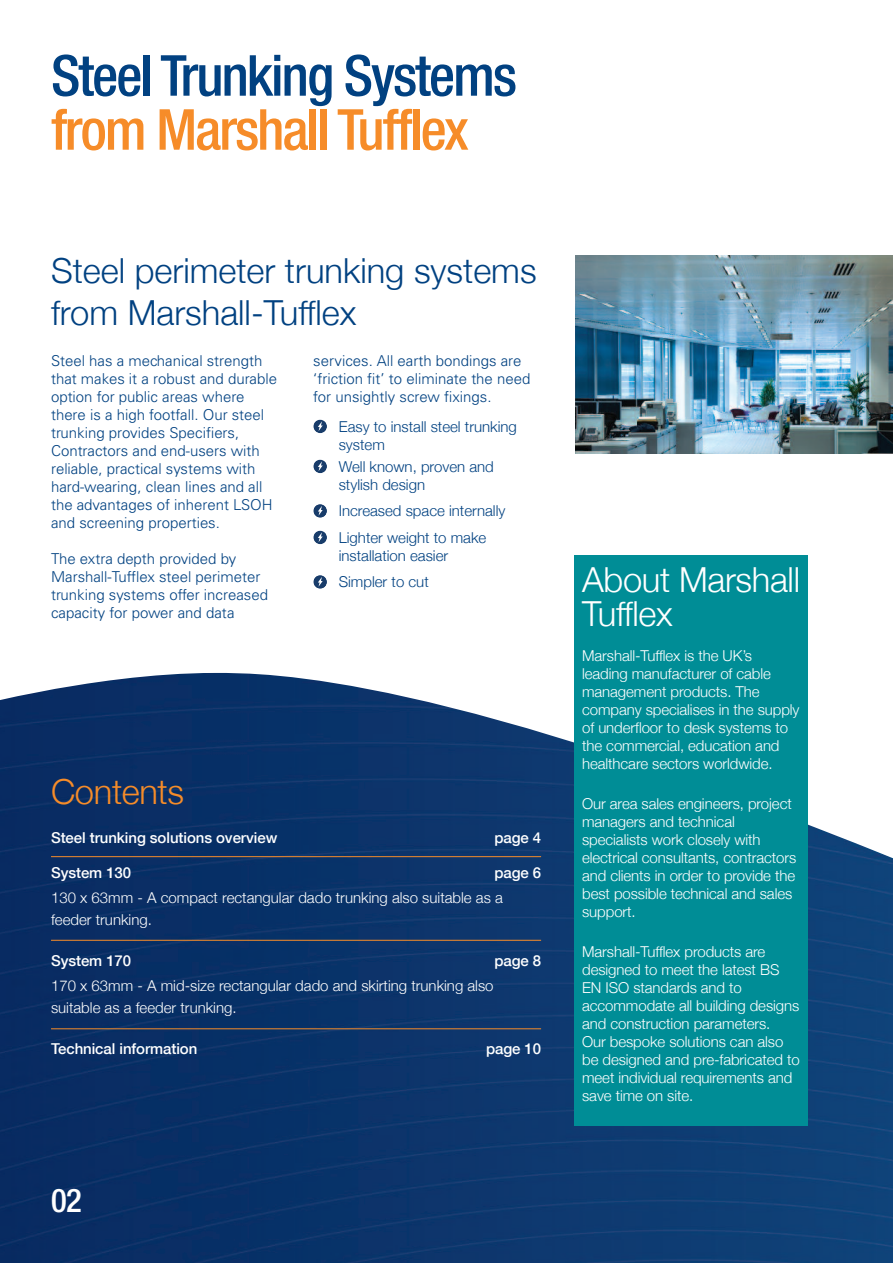
<style>
.page{position:relative;width:893px;height:1263px;background:#fff}
.page>*{position:absolute;margin:0;border:0;box-sizing:border-box;transform-origin:0 0}
.t1{font:500 condensed 56.55px "Helvetica Neue";letter-spacing:-.035em;color:#014181}
.t2{font:500 condensed 56.55px "Helvetica Neue";letter-spacing:-.035em;color:#f68c29}
.t3{font:300 34.5px/42px "Helvetica Neue";color:#014181}
.t4{font:300 34.5px/34.5px "Helvetica Neue";letter-spacing:-.01em;color:#fff}
.t5{font:300 34.5px "Helvetica Neue";letter-spacing:-.01em;color:#f68c29}
.t6{font:500 condensed 32.7px "Helvetica Neue";color:#fff}
.t7{font:300 15px/18px "Helvetica Neue";letter-spacing:-.005em;color:#fff}
.t8{font:300 15px/18px "Univers";color:#014181}
.t9{font:300 15px/18px "Helvetica Neue";color:#014181}
.t10{font:500 15px "Helvetica Neue";letter-spacing:-.005em;color:#fff}
</style>
<div class="page">
<img style="left:0;top:672px;width:893px;height:591px">
<img style="left:575px;top:255px;width:317px;height:198px">
<svg style="left:313px;top:420px;width:14px;height:13px"></svg>
<svg style="left:313px;top:460px;width:14px;height:13px"></svg>
<svg style="left:313px;top:504px;width:14px;height:14px"></svg>
<svg style="left:313px;top:531px;width:14px;height:13px"></svg>
<svg style="left:313px;top:575px;width:14px;height:14px"></svg>
<hr style="left:51px;top:856px;width:490px;height:1px;background:#f68c29">
<hr style="left:51px;top:940px;width:490px;height:1px;background:#f68c29">
<hr style="left:51px;top:1028px;width:490px;height:1px;background:#f68c29">
<div style="left:574px;top:555px;width:234px;height:571px;background:#008d96"></div>
<h1 class="t1" style="left:51px;top:55px;width:467px">Steel Trunking Systems</h1>
<h1 class="t2" style="left:51px;top:109px;width:419px">from Marshall Tufflex</h1>
<h2 class="t3" style="left:51px;top:248px;width:487px">Steel perimeter trunking systems from Marshall-Tufflex</h2>
<p class="t8" style="left:51px;top:353px;width:228px">Steel has a mechanical strength that makes it a robust and durable option for public areas where there is a high footfall. Our steel trunking provides Specifiers,<br>Contractors and end-users with reliable, practical systems with hard-wearing, clean lines and all the advantages of inherent LSOH and screening properties.</p>
<p class="t8" style="left:51px;top:551px;width:218px">The extra depth provided by<br>Marshall-Tufflex steel perimeter trunking systems offer increased capacity for power and data</p>
<p class="t8" style="left:313px;top:353px;width:219px">services. All earth bondings are ‘friction fit’ to eliminate the need for unsightly screw fixings.</p>
<p class="t9" style="left:339px;top:417px;width:180px">Easy to install steel trunking system</p>
<p class="t9" style="left:339px;top:457px;width:157px">Well known, proven and stylish design</p>
<p class="t9" style="left:339px;top:497px;width:168px;line-height:26.5px">Increased space internally<br>Lighter weight to make</p>
<p class="t9" style="left:339px;top:542px;width:111px;line-height:26.5px">installation easier<br>Simpler to cut</p>
<h2 class="t5" style="left:51px;top:771px;width:135px">Contents</h2>
<p class="t10" style="left:51px;top:828px;width:228px">Steel trunking solutions overview</p>
<p class="t10" style="left:494px;top:828px;width:48px">page 4</p>
<p class="t10" style="left:51px;top:863px;width:82px">System 130</p>
<p class="t10" style="left:494px;top:863px;width:48px">page 6</p>
<p class="t7" style="left:51px;top:886px;width:453px;line-height:22px">130 x 63mm - A compact rectangular dado trunking also suitable as a feeder trunking.</p>
<p class="t10" style="left:51px;top:951px;width:82px">System 170</p>
<p class="t10" style="left:494px;top:951px;width:48px">page 8</p>
<p class="t7" style="left:51px;top:974px;width:444px;line-height:22px">170 x 63mm - A mid-size rectangular dado and skirting trunking also suitable as a feeder trunking.</p>
<p class="t10" style="left:51px;top:1040px;width:148px">Technical information</p>
<p class="t10" style="left:486px;top:1040px;width:57px">page 10</p>
<h3 class="t6" style="left:51px;top:1189px;width:32px">02</h3>
<h2 class="t4" style="left:582px;top:561px;width:219px">About Marshall<br>Tufflex</h2>
<p class="t7" style="left:582px;top:646px;width:219px">Marshall-Tufflex is the UK’s leading manufacturer of cable management products. The company specialises in the supply of underfloor to desk systems to the commercial, education and healthcare sectors worldwide.</p>
<p class="t7" style="left:582px;top:794px;width:216px">Our area sales engineers, project managers and technical specialists work closely with electrical consultants, contractors and clients in order to provide the best possible technical and sales support.</p>
<p class="t7" style="left:582px;top:942px;width:219px">Marshall-Tufflex products are designed to meet the latest BS<br>EN ISO standards and to accommodate all building designs and construction parameters.<br>Our bespoke solutions can also be designed and pre-fabricated to meet individual requirements and save time on site.</p>
</div>
